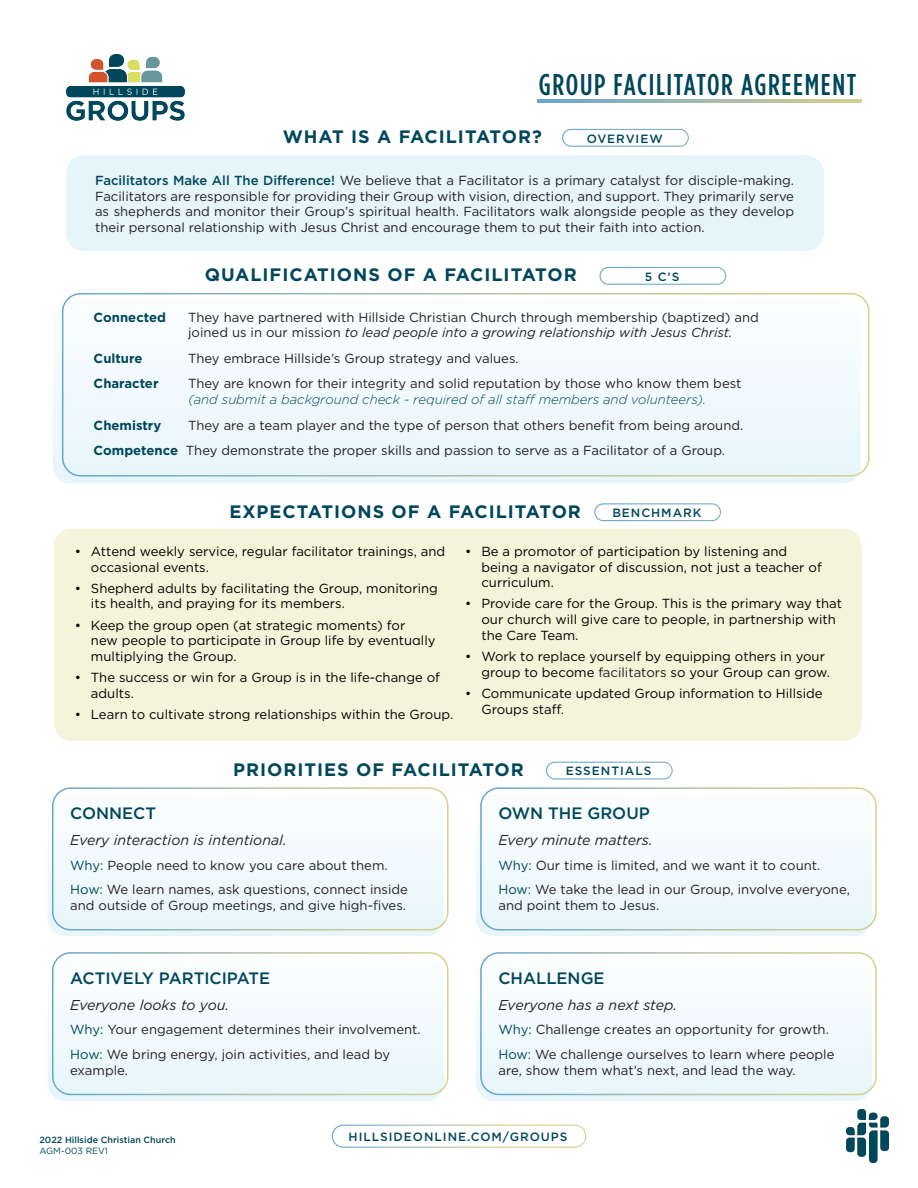
<style>
.page{position:relative;width:918px;height:1188px;background:#fff}
.page>*{position:absolute;margin:0;border:0;box-sizing:border-box;transform-origin:0 0}
.Heading{font:500 30px "Gotham Condensed";letter-spacing:.055em;color:#00475c}
.SubHeading{font:700 18px "Gotham";letter-spacing:.055em;color:#00475c}
.t1{font:500 16.5px "Gotham";color:#00475c}
.t2{font:italic 14.25px "Gotham";color:#231f20}
.t3{font:13.2px/15.8px "Gotham";color:#231f20}
.t4{font:13.2px/15.8px "Gotham";color:#000}
.t5{font:700 13.2px "Gotham";color:#00475c}
.TAG{font:500 12px "Gotham";letter-spacing:.08em;color:#00475c}
.SubHeading-2{font:500 9px "Gotham";color:#00475c}
.SubHeading-3{font:9px "Gotham";color:#00475c}
.s1{font-weight:500;color:#00475c}
.s2{font-style:italic}
.s3{font-weight:300;font-style:italic;color:#00475c}
.s4{font-weight:700;color:#00475c}
.s5{color:#231f20}
.s6{color:#00475c}
</style>
<div class="page">
<svg style="left:537px;top:99px;width:324px;height:4px"></svg>
<img style="left:67px;top:54px;width:118px;height:66px">
<div style="left:600px;top:267px;width:126px;height:18px;border:1px solid #fff;border-radius:8px"></div>
<div style="left:594px;top:503px;width:127px;height:18px;border:1px solid #fff;border-radius:8px"></div>
<div style="left:54px;top:529px;width:808px;height:212px;background:#f3f4d9;border-radius:18px"></div>
<svg style="left:53px;top:300px;width:807px;height:184px"></svg>
<div style="left:62px;top:293px;width:808px;height:184px;border:2px solid #fff;border-radius:18px"></div>
<img style="left:846px;top:1110px;width:42px;height:52px">
<div style="left:332px;top:1125px;width:254px;height:23px;border:1px solid #fff;border-radius:11px"></div>
<svg style="left:48px;top:960px;width:396px;height:141px"></svg>
<div style="left:52px;top:952px;width:397px;height:143px;border:2px solid #fff;border-radius:18px"></div>
<svg style="left:476px;top:960px;width:396px;height:141px"></svg>
<div style="left:480px;top:952px;width:397px;height:143px;border:2px solid #fff;border-radius:18px"></div>
<svg style="left:48px;top:795px;width:396px;height:141px"></svg>
<div style="left:52px;top:787px;width:397px;height:144px;border:2px solid #fff;border-radius:18px"></div>
<svg style="left:476px;top:795px;width:396px;height:141px"></svg>
<div style="left:480px;top:787px;width:397px;height:144px;border:2px solid #fff;border-radius:18px"></div>
<div style="left:66px;top:155px;width:758px;height:96px;background:#e5f5fa;border-radius:18px"></div>
<div style="left:562px;top:129px;width:127px;height:18px;border:1px solid #fff;border-radius:8px"></div>
<div style="left:546px;top:762px;width:127px;height:18px;border:1px solid #fff;border-radius:8px"></div>
<p class="Heading" style="left:539px;top:67px;width:319px">GROUP FACILITATOR AGREEMENT</p>
<p class="SubHeading" style="left:283px;top:125px;width:261px">WHAT IS A FACILITATOR?</p>
<p class="TAG" style="left:587px;top:131px;width:78px">OVERVIEW</p>
<p class="t3" style="left:95px;top:172px;width:701px;text-align:justify"><span class="s1">Facilitators Make All The Difference!</span> We believe that a Facilitator is a primary catalyst for disciple-making.<br>Facilitators are responsible for providing their Group with vision, direction, and support. They primarily serve as shepherds and monitor their Group’s spiritual health. Facilitators walk alongside people as they develop their personal relationship with Jesus Christ and encourage them to put their faith into action.</p>
<p class="SubHeading" style="left:205px;top:263px;width:373px">QUALIFICATIONS OF A FACILITATOR</p>
<p class="TAG" style="left:645px;top:269px;width:36px">5 C’S</p>
<p class="t5" style="left:94px;top:308px;width:74px">Connected</p>
<p class="t3" style="left:188px;top:309px;width:572px">They have partnered with Hillside Christian Church through membership (baptized) and joined us in our mission <span class="s2">to lead people into a growing relationship with Jesus Christ.</span></p>
<p class="t5" style="left:94px;top:349px;width:50px">Culture</p>
<p class="t3" style="left:188px;top:350px;width:332px">They embrace Hillside’s Group strategy and values.</p>
<p class="t5" style="left:94px;top:375px;width:66px">Character</p>
<p class="t3" style="left:188px;top:376px;width:555px">They are known for their integrity and solid reputation by those who know them best <span class="s3">(and submit a background check - required of all staff members and volunteers).</span></p>
<p class="t5" style="left:94px;top:416px;width:69px">Chemistry</p>
<p class="t3" style="left:188px;top:417px;width:557px">They are a team player and the type of person that others benefit from being around.</p>
<p class="t3" style="left:94px;top:442px;width:633px"><span class="s4">Competence</span> They demonstrate the proper skills and passion to serve as a Facilitator of a Group.</p>
<p class="SubHeading" style="left:229px;top:499px;width:353px">EXPECTATIONS OF A FACILITATOR</p>
<p class="TAG" style="left:612px;top:505px;width:91px">BENCHMARK</p>
<p class="t4" style="left:91px;top:543px;width:356px;text-indent:-16px">• Attend weekly service, regular facilitator trainings, and occasional events.</p>
<p class="t4" style="left:91px;top:580px;width:348px;text-indent:-16px">• Shepherd adults by facilitating the Group, monitoring its health, and praying for its members.</p>
<p class="t4" style="left:91px;top:617px;width:346px;text-indent:-16px">• Keep the group open (at strategic moments) for<br>new people to participate in Group life by eventually multiplying the Group.</p>
<p class="t4" style="left:91px;top:669px;width:351px;text-indent:-16px">• The success or win for a Group is in the life-change of adults.</p>
<p class="t4" style="left:75px;top:706px;width:380px">• Learn to cultivate strong relationships within the Group.</p>
<p class="t4" style="left:481px;top:543px;width:342px;text-indent:-16px">• Be a promotor of participation by listening and being a navigator of discussion, not just a teacher of curriculum.</p>
<p class="t4" style="left:481px;top:596px;width:362px;text-indent:-16px">• Provide care for the Group. This is the primary way that our church will give care to people, in partnership with the Care Team.</p>
<p class="t4" style="left:481px;top:648px;width:350px;text-indent:-16px">• Work to replace yourself by equipping others in your group to become <span class="s5">facilitators</span> so your Group can grow.</p>
<p class="t4" style="left:481px;top:685px;width:343px;text-indent:-16px">• Communicate updated Group information to Hillside<br>Groups staff.</p>
<p class="SubHeading" style="left:233px;top:758px;width:292px">PRIORITIES OF FACILITATOR</p>
<p class="TAG" style="left:566px;top:763px;width:87px">ESSENTIALS</p>
<p class="t1" style="left:70px;top:802px;width:87px">CONNECT</p>
<p class="t2" style="left:70px;top:831px;width:218px">Every interaction is intentional.</p>
<p class="t3" style="left:70px;top:857px;width:319px"><span class="s6">Why:</span> People need to know you care about them.</p>
<p class="t3" style="left:70px;top:881px;width:339px"><span class="s6">How:</span> We learn names, ask questions, connect inside and outside of Group meetings, and give high-fives.</p>
<p class="t1" style="left:70px;top:967px;width:201px">ACTIVELY PARTICIPATE</p>
<p class="t2" style="left:70px;top:995px;width:161px">Everyone looks to you.</p>
<p class="t3" style="left:70px;top:1021px;width:352px"><span class="s6">Why:</span> Your engagement determines their involvement.</p>
<p class="t3" style="left:70px;top:1046px;width:322px"><span class="s6">How:</span> We bring energy, join activities, and lead by example.</p>
<p class="t1" style="left:498px;top:802px;width:153px">OWN THE GROUP</p>
<p class="t2" style="left:498px;top:831px;width:156px">Every minute matters.</p>
<p class="t3" style="left:498px;top:857px;width:323px"><span class="s6">Why:</span> Our time is limited, and we want it to count.</p>
<p class="t3" style="left:498px;top:881px;width:353px"><span class="s6">How:</span> We take the lead in our Group, involve everyone, and point them to Jesus.</p>
<p class="t1" style="left:498px;top:967px;width:108px">CHALLENGE</p>
<p class="t2" style="left:498px;top:995px;width:180px">Everyone has a next step.</p>
<p class="t3" style="left:498px;top:1021px;width:332px"><span class="s6">Why:</span> Challenge creates an opportunity for growth.</p>
<p class="t3" style="left:498px;top:1046px;width:338px"><span class="s6">How:</span> We challenge ourselves to learn where people are, show them what’s next, and lead the way.</p>
<p class="SubHeading-2" style="left:39px;top:1134px;width:138px">2022 Hillside Christian Church</p>
<p class="SubHeading-3" style="left:39px;top:1145px;width:70px">AGM-003 REV1</p>
<p class="TAG" style="left:349px;top:1129px;width:220px">HILLSIDEONLINE.COM/GROUPS</p>
</div>
